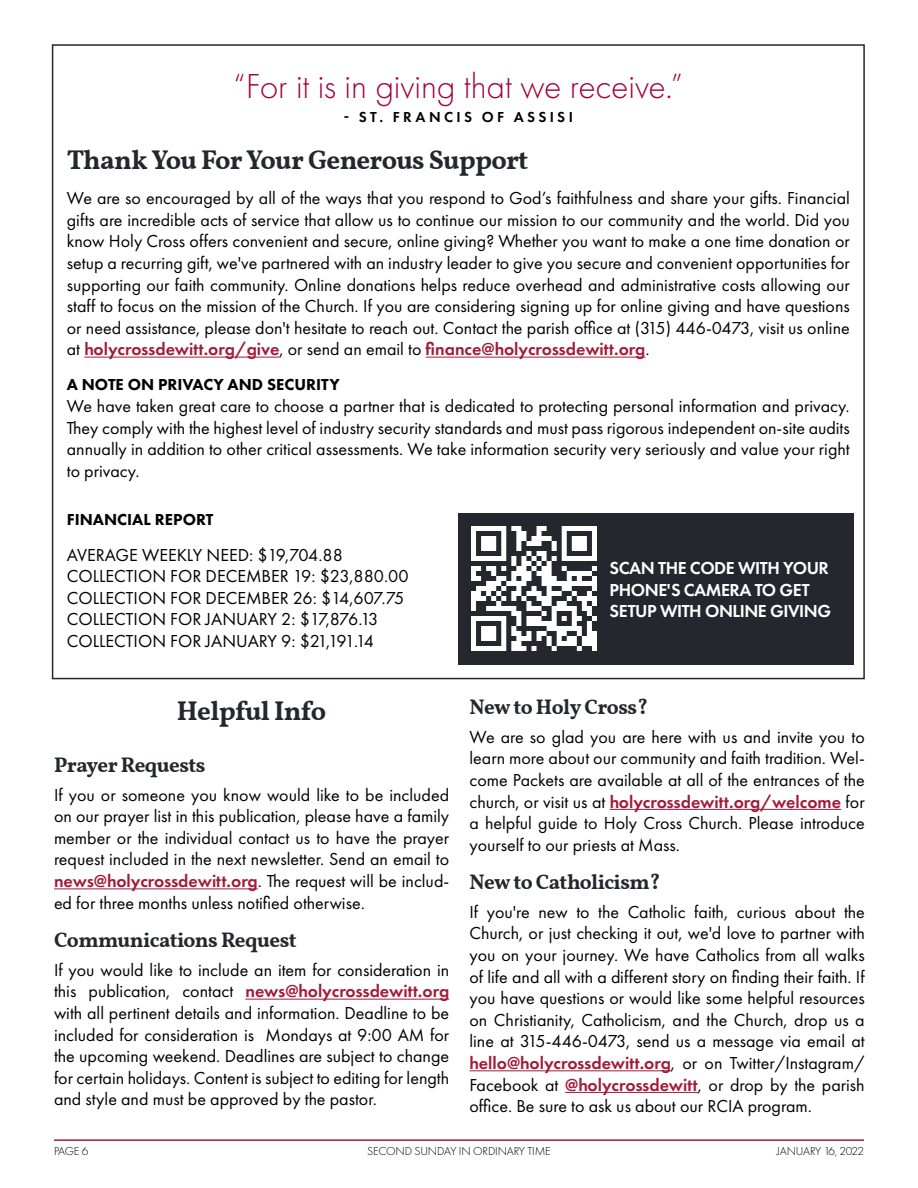
<style>
.page{position:relative;width:918px;height:1188px;background:#fff}
.page>*{position:absolute;margin:0;border:0;box-sizing:border-box;transform-origin:0 0}
.t1{font:300 36px "Futura PT";letter-spacing:-.005em;color:#a30237}
.t2{font:700 27px "Vollkorn";letter-spacing:-.025em;color:#25272e}
.t3{font:700 21px "Vollkorn";letter-spacing:-.025em;color:#25272e}
.t4{font:18px/21.6px "Futura PT";color:#000;text-align:justify}
.t5{font:600 18px/21.6px "Futura PT";letter-spacing:-.025em;color:#fff}
.t6{font:800 16.5px "Futura PT";color:#000}
.t7{font:600 15px "Futura PT";letter-spacing:.225em;color:#000}
.t8{font:300 12px "Futura PT";letter-spacing:-.015em;color:#000}
.s1{font-weight:600;color:#a21c3a}
</style>
<div class="page">
<hr style="left:54px;top:1139px;width:810px;height:2px;background:#a21c3a">
<hr style="left:54px;top:888px;width:204px;height:1px;background:#a21c3a">
<hr style="left:245px;top:999px;width:204px;height:1px;background:#a21c3a">
<hr style="left:610px;top:809px;width:231px;height:1px;background:#a21c3a">
<hr style="left:470px;top:1070px;width:201px;height:1px;background:#a21c3a">
<hr style="left:565px;top:1092px;width:133px;height:1px;background:#a21c3a">
<hr style="left:84px;top:357px;width:196px;height:1px;background:#a21c3a">
<hr style="left:426px;top:357px;width:219px;height:1px;background:#a21c3a">
<div style="left:458px;top:513px;width:396px;height:151px;background:#25272e"></div>
<img style="left:472px;top:526px;width:124px;height:125px">
<h1 class="t1" style="left:234px;top:65px;width:451px">“For it is in giving that we receive.”</h1>
<p class="t7" style="left:344px;top:107px;width:231px">- ST. FRANCIS OF ASSISI</p>
<h2 class="t2" style="left:67px;top:140px;width:463px">Thank You For Your Generous Support</h2>
<p class="t4" style="left:67px;top:187px;width:785px">We are so encouraged by all of the ways that you respond to God’s faithfulness and share your gifts. Financial gifts are incredible acts of service that allow us to continue our mission to our community and the world. Did you know Holy Cross offers convenient and secure, online giving? Whether you want to make a one time donation or setup a recurring gift, we've partnered with an industry leader to give you secure and convenient opportunities for supporting our faith community. Online donations helps reduce overhead and administrative costs allowing our staff to focus on the mission of the Church. If you are considering signing up for online giving and have questions or need assistance, please don't hesitate to reach out. Contact the parish office at (315) 446-0473, visit us online at <span class="s1">holycrossdewitt.org/give</span>, or send an email to <span class="s1">finance@holycrossdewitt.org</span>.</p>
<p class="t6" style="left:67px;top:375px;width:274px">A NOTE ON PRIVACY AND SECURITY</p>
<p class="t4" style="left:67px;top:395px;width:784px">We have taken great care to choose a partner that is dedicated to protecting personal information and privacy.<br>They comply with the highest level of industry security standards and must pass rigorous independent on-site audits annually in addition to other critical assessments. We take information security very seriously and value your right to privacy.</p>
<p class="t6" style="left:67px;top:510px;width:148px">FINANCIAL REPORT</p>
<p class="t4" style="left:67px;top:544px;width:343px;text-align:left">AVERAGE WEEKLY NEED: $19,704.88<br>COLLECTION FOR DECEMBER 19: $23,880.00<br>COLLECTION FOR DECEMBER 26: $14,607.75<br>COLLECTION FOR JANUARY 2: $17,876.13<br>COLLECTION FOR JANUARY 9: $21,191.14</p>
<p class="t5" style="left:610px;top:557px;width:223px">SCAN THE CODE WITH YOUR<br>PHONE'S CAMERA TO GET<br>SETUP WITH ONLINE GIVING</p>
<h2 class="t2" style="left:177px;top:691px;width:151px">Helpful Info</h2>
<p class="t3" style="left:54px;top:749px;width:153px">Prayer Requests</p>
<p class="t4" style="left:54px;top:784px;width:397px">If you or someone you know would like to be included on our prayer list in this publication, please have a family member or the individual contact us to have the prayer request included in the next newsletter. Send an email to <span class="s1">news@holycrossdewitt.org</span>. The request will be includ&shy;ed for three months unless notified otherwise.</p>
<p class="t3" style="left:54px;top:924px;width:244px">Communications Request</p>
<p class="t4" style="left:54px;top:959px;width:397px">If you would like to include an item for consideration in this publication, contact <span class="s1">news@holycrossdewitt.org </span>with all pertinent details and information. Deadline to be included for consideration is Mondays at 9:00 AM for the upcoming weekend. Deadlines are subject to change for certain holidays. Content is subject to editing for length and style and must be approved by the pastor.</p>
<p class="t3" style="left:470px;top:692px;width:180px">New to Holy Cross?</p>
<p class="t4" style="left:470px;top:726px;width:397px">We are so glad you are here with us and invite you to learn more about our community and faith tradition. Wel&shy;come Packets are available at all of the entrances of the church, or visit us at <span class="s1">holycrossdewitt.org/welcome</span> for a helpful guide to Holy Cross Church. Please introduce yourself to our priests at Mass.</p>
<p class="t3" style="left:470px;top:867px;width:193px">New to Catholicism?</p>
<p class="t4" style="left:470px;top:901px;width:397px">If you're new to the Catholic faith, curious about the Church, or just checking it out, we'd love to partner with you on your journey. We have Catholics from all walks of life and all with a different story on finding their faith. If you have questions or would like some helpful resources on Christianity, Catholicism, and the Church, drop us a line at 315-446-0473, send us a message via email at <span class="s1">hello@holycrossdewitt.org</span>, or on Twitter/Instagram/ Facebook at <span class="s1">@holycrossdewitt</span>, or drop by the parish office. Be sure to ask us about our RCIA program.</p>
<p class="t8" style="left:54px;top:1144px;width:36px">PAGE 6</p>
<p class="t8" style="left:367px;top:1144px;width:185px">SECOND SUNDAY IN ORDINARY TIME</p>
<p class="t8" style="left:777px;top:1144px;width:89px">JANUARY 16, 2022</p>
</div>
